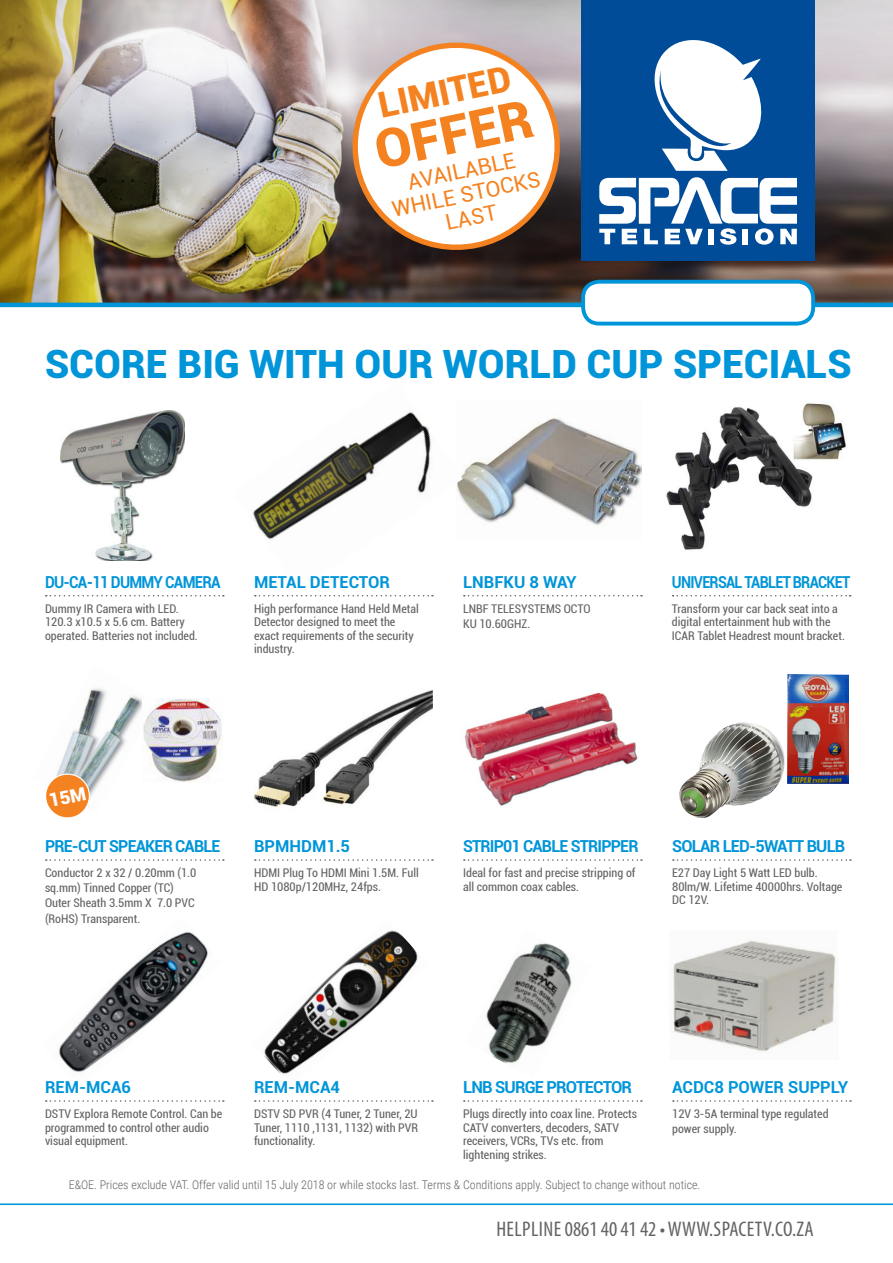
<style>
.page{position:relative;width:893px;height:1263px;background:#fff}
.page>*{position:absolute;margin:0;border:0;box-sizing:border-box;transform-origin:0 0}
.Kapitel__Unterübersc{font:900 53.25px "Roboto";color:#f58220}
.Kapitel__Unterübersc-2{font:900 39px "Roboto";color:#0095d9}
.Kapitel__Unterübersc-3{font:900 35.55px "Roboto";color:#f58220}
.Kapitel__Unterübersc-4{font:21.75px/23.7px "Roboto";color:#f58220;text-align:center}
.t1{font:condensed 21.15px "Myriad Pro";letter-spacing:.02em;color:#636366}
.Kapitel__Unterübersc-5{font:700 16.5px "Roboto";letter-spacing:-.05em;color:#0095d9}
.Kapitel__Unterübersc-6{font:700 16.5px "Roboto";color:#0095d9}
.Kapitel__Unterübersc-7{font:700 16.5px "Roboto";letter-spacing:-.05em;color:#0095d9;scale:.87 1}
.Kapitel__Unterübersc-8{font:700 16.5px "Roboto";letter-spacing:-.05em;color:#0095d9;scale:.9 1}
.t2{font:condensed 12px/13.5px "Roboto";color:#636366}
.t3{font:300 12px "Roboto Condensed";color:#636366}
</style>
<div class="page">
<img style="left:463px;top:415px;width:179px;height:112px">
<img style="left:666px;top:407px;width:147px;height:143px">
<img style="left:0;top:0;width:893px;height:303px">
<img style="left:673px;top:940px;width:165px;height:112px">
<img style="left:486px;top:943px;width:86px;height:121px">
<img style="left:58px;top:931px;width:150px;height:141px">
<img style="left:264px;top:930px;width:154px;height:144px">
<img style="left:464px;top:692px;width:174px;height:114px">
<img style="left:255px;top:690px;width:178px;height:118px">
<img style="left:58px;top:688px;width:100px;height:107px">
<img style="left:253px;top:412px;width:210px;height:128px">
<hr style="left:0;top:1203px;width:893px;height:2px;background:#0095d9">
<div style="left:581px;top:0;width:234px;height:261px;background:#014c98"></div>
<svg style="left:599px;top:177px;width:198px;height:68px"></svg>
<svg style="left:654px;top:40px;width:108px;height:131px"></svg>
<hr style="left:0;top:303px;width:893px;height:4px;background:#0095d9">
<div style="left:583px;top:282px;width:230px;height:42px;background:#fff;border-radius:16px"></div>
<div style="left:581px;top:280px;width:234px;height:46px;border:4px solid #0095d9;border-radius:16px"></div>
<img style="left:60px;top:410px;width:124px;height:151px">
<svg style="left:255px;top:859px;width:178px;height:2px"></svg>
<svg style="left:673px;top:859px;width:178px;height:2px"></svg>
<svg style="left:464px;top:859px;width:178px;height:2px"></svg>
<svg style="left:46px;top:1100px;width:178px;height:2px"></svg>
<svg style="left:46px;top:859px;width:178px;height:2px"></svg>
<svg style="left:255px;top:1100px;width:178px;height:2px"></svg>
<svg style="left:464px;top:1100px;width:178px;height:2px"></svg>
<svg style="left:673px;top:1100px;width:178px;height:2px"></svg>
<svg style="left:255px;top:595px;width:178px;height:1px"></svg>
<svg style="left:46px;top:595px;width:178px;height:1px"></svg>
<svg style="left:464px;top:595px;width:178px;height:1px"></svg>
<svg style="left:673px;top:595px;width:178px;height:1px"></svg>
<img style="left:143px;top:699px;width:80px;height:83px">
<img style="left:791px;top:403px;width:56px;height:57px">
<img style="left:787px;top:675px;width:61px;height:108px">
<img style="left:679px;top:722px;width:105px;height:96px">
<svg style="left:346px;top:36px;width:221px;height:221px"></svg>
<svg style="left:46px;top:771px;width:46px;height:47px"></svg>
<p class="Kapitel__Unterübersc-3" style="left:374px;top:81px;width:136px;rotate:-12deg">LIMITED</p>
<p class="Kapitel__Unterübersc" style="left:367px;top:114px;width:162px;rotate:-12deg">OFFER</p>
<p class="Kapitel__Unterübersc-4" style="left:385px;top:174px;width:153px;rotate:-12deg">AVAILABLE<br>WHILE STOCKS<br>LAST</p>
<p class="Kapitel__Unterübersc-2" style="left:45px;top:337px;width:808px">SCORE BIG WITH OUR WORLD CUP SPECIALS</p>
<p class="Kapitel__Unterübersc-8" style="left:45px;top:570px;width:197px">DU-CA-11 DUMMY CAMERA</p>
<p class="t2" style="left:45px;top:601px;width:135px">Dummy IR Camera with LED.</p>
<p class="t2" style="left:45px;top:615px;width:154px">120.3 x10.5 x 5.6 cm. Battery operated. Batteries not included.</p>
<p class="Kapitel__Unterübersc-6" style="left:254px;top:570px;width:138px">METAL DETECTOR</p>
<p class="t2" style="left:254px;top:601px;width:166px">High performance Hand Held Metal<br>Detector designed to meet the</p>
<p class="t2" style="left:254px;top:628px;width:161px">exact requirements of the security industry.</p>
<p class="Kapitel__Unterübersc-6" style="left:463px;top:570px;width:115px">LNBFKU 8 WAY</p>
<p class="t2" style="left:463px;top:601px;width:129px">LNBF TELESYSTEMS OCTO</p>
<p class="t2" style="left:463px;top:616px;width:69px">KU 10.60GHZ.</p>
<p class="Kapitel__Unterübersc-7" style="left:672px;top:570px;width:207px">UNIVERSAL TABLET BRACKET</p>
<p class="t2" style="left:672px;top:601px;width:175px">Transform your car back seat into a digital entertainment hub with the<br>ICAR Tablet Headrest mount bracket.</p>
<p class="Kapitel__Unterübersc-5" style="left:45px;top:834px;width:177px">PRE-CUT SPEAKER CABLE</p>
<p class="t2" style="left:45px;top:865px;width:153px;line-height:15.1px">Conductor 2 x 32 / 0.20mm (1.0 sq.mm) Tinned Copper (TC)</p>
<p class="t2" style="left:45px;top:895px;width:151px;line-height:15.1px">Outer Sheath 3.5mm X 7.0 PVC (RoHS) Transparent.</p>
<p class="Kapitel__Unterübersc-6" style="left:254px;top:834px;width:98px">BPMHDM1.5</p>
<p class="t2" style="left:254px;top:866px;width:166px">HDMI Plug To HDMI Mini 1.5M. Full<br>HD 1080p/120MHz, 24fps.</p>
<p class="Kapitel__Unterübersc-5" style="left:463px;top:834px;width:177px">STRIP01 CABLE STRIPPER</p>
<p class="t2" style="left:463px;top:866px;width:174px">Ideal for fast and precise stripping of all common coax cables.</p>
<p class="Kapitel__Unterübersc-5" style="left:672px;top:834px;width:175px">SOLAR LED-5WATT BULB</p>
<p class="t2" style="left:672px;top:866px;width:172px">E27 Day Light 5 Watt LED bulb.<br>80lm/W. Lifetime 40000hrs. Voltage<br>DC 12V.</p>
<p class="Kapitel__Unterübersc-5" style="left:45px;top:1075px;width:88px">REM-MCA6</p>
<p class="t2" style="left:45px;top:1106px;width:179px">DSTV Explora Remote Control. Can be programmed to control other audio visual equipment.</p>
<p class="Kapitel__Unterübersc-5" style="left:254px;top:1075px;width:88px">REM-MCA4</p>
<p class="t2" style="left:254px;top:1106px;width:166px;text-align:justify">DSTV SD PVR (4 Tuner, 2 Tuner, 2U Tuner, 1110 ,1131, 1132) with PVR functionality.</p>
<p class="Kapitel__Unterübersc-5" style="left:463px;top:1075px;width:171px">LNB SURGE PROTECTOR</p>
<p class="t2" style="left:463px;top:1106px;width:176px">Plugs directly into coax line. Protects<br>CATV converters, decoders, SATV receivers, VCRs, TVs etc. from lightening strikes.</p>
<p class="Kapitel__Unterübersc-6" style="left:672px;top:1075px;width:178px">ACDC8 POWER SUPPLY</p>
<p class="t2" style="left:672px;top:1106px;width:158px;line-height:15.1px">12V 3-5A terminal type regulated power supply.</p>
<p class="t3" style="left:69px;top:1176px;width:633px">E&amp;OE. Prices exclude VAT. Offer valid until 15 July 2018 or while stocks last. Terms &amp; Conditions apply. Subject to change without notice.</p>
<p class="t1" style="left:496px;top:1216px;width:319px">HELPLINE 0861 40 41 42 • WWW.SPACETV.CO.ZA</p>
</div>
